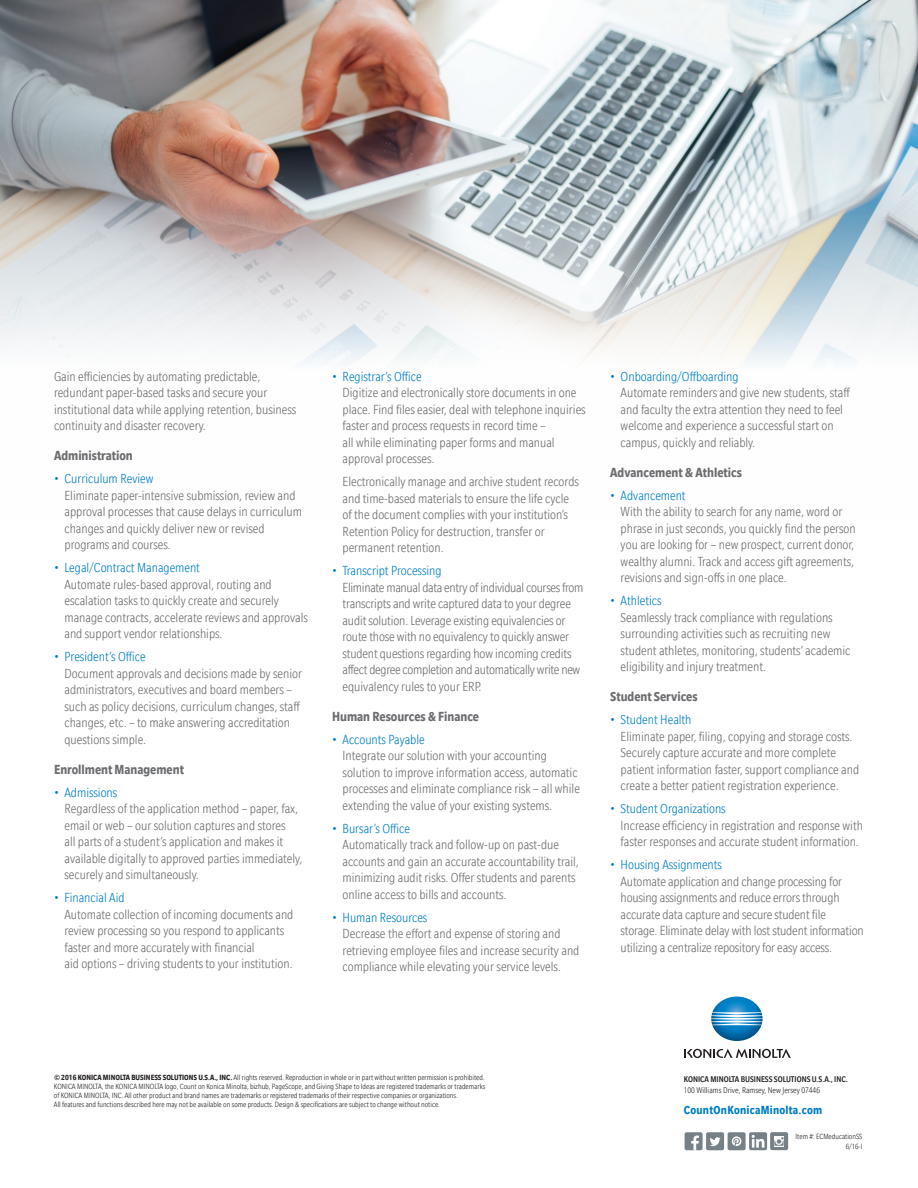
<style>
.page{position:relative;width:918px;height:1188px;background:#fff}
.page>*{position:absolute;margin:0;border:0;box-sizing:border-box;transform-origin:0 0}
.t1{font:300 condensed 14.25px/16.5px "Slate";color:#6c6d70}
.t2{font:300 condensed 14.25px "Slate";color:#007ec5}
.t3{font:700 condensed 14.25px "Slate";color:#6c6d70}
.t4{font:700 condensed 12.75px "Slate";letter-spacing:.02em;color:#007ec5}
.t5{font:500 condensed 9px "Slate";color:#231f20}
.t6{font:300 condensed 9px "Slate";color:#231f20}
.t7{font:300 condensed 8.25px/9px "Slate";color:#231f20;text-align:right}
.s1{font-weight:700}
</style>
<div class="page">
<img style="left:0;top:0;width:918px;height:363px">
<img style="left:711px;top:997px;width:52px;height:44px">
<svg style="left:684px;top:1049px;width:107px;height:9px"></svg>
<div style="left:706px;top:1132px;width:18px;height:18px;background:#768087;border-radius:2px"></div>
<svg style="left:710px;top:1137px;width:11px;height:9px"></svg>
<div style="left:728px;top:1132px;width:18px;height:18px;background:#768087;border-radius:2px"></div>
<svg style="left:732px;top:1136px;width:9px;height:10px"></svg>
<svg style="left:749px;top:1132px;width:18px;height:18px"></svg>
<div style="left:770px;top:1132px;width:18px;height:18px;background:#768087;border-radius:2px"></div>
<svg style="left:774px;top:1136px;width:10px;height:10px"></svg>
<svg style="left:752px;top:1135px;width:12px;height:13px"></svg>
<div style="left:685px;top:1132px;width:18px;height:18px;background:#768087;border-radius:2px"></div>
<svg style="left:691px;top:1136px;width:8px;height:14px"></svg>
<p class="t1" style="left:54px;top:368px;width:244px">Gain efficiencies by automating predictable, redundant paper-based tasks and secure your institutional data while applying retention, business continuity and disaster recovery.</p>
<p class="t3" style="left:54px;top:448px;width:80px">Administration</p>
<p class="t2" style="left:54px;top:472px;width:101px">• Curriculum Review</p>
<p class="t1" style="left:65px;top:487px;width:239px">Eliminate paper-intensive submission, review and approval processes that cause delays in curriculum changes and quickly deliver new or revised programs and courses.</p>
<p class="t2" style="left:54px;top:561px;width:147px">• Legal/Contract Management</p>
<p class="t1" style="left:65px;top:576px;width:245px">Automate rules-based approval, routing and escalation tasks to quickly create and securely manage contracts, accelerate reviews and approvals and support vendor relationships.</p>
<p class="t2" style="left:54px;top:650px;width:93px">• President’s Office</p>
<p class="t1" style="left:65px;top:665px;width:239px">Document approvals and decisions made by senior administrators, executives and board members – such as policy decisions, curriculum changes, staff changes, etc. – to make answering accreditation questions simple.</p>
<p class="t3" style="left:54px;top:762px;width:132px">Enrollment Management</p>
<p class="t2" style="left:54px;top:785px;width:65px">• Admissions</p>
<p class="t1" style="left:65px;top:800px;width:239px">Regardless of the application method – paper, fax, email or web – our solution captures and stores<br>all parts of a student’s application and makes it available digitally to approved parties immediately, securely and simultaneously.</p>
<p class="t2" style="left:54px;top:891px;width:72px">• Financial Aid</p>
<p class="t1" style="left:65px;top:906px;width:230px">Automate collection of incoming documents and review processing so you respond to applicants faster and more accurately with financial<br>aid options – driving students to your institution.</p>
<p class="t2" style="left:332px;top:369px;width:91px">• Registrar’s Office</p>
<p class="t1" style="left:343px;top:385px;width:245px">Digitize and electronically store documents in one place. Find files easier, deal with telephone inquiries faster and process requests in record time –<br>all while eliminating paper forms and manual approval processes.</p>
<p class="t1" style="left:343px;top:474px;width:238px">Electronically manage and archive student records and time-based materials to ensure the life cycle of the document complies with your institution’s Retention Policy for destruction, transfer or permanent retention.</p>
<p class="t2" style="left:332px;top:564px;width:111px">• Transcript Processing</p>
<p class="t1" style="left:343px;top:579px;width:242px">Eliminate manual data entry of individual courses from transcripts and write captured data to your degree audit solution. Leverage existing equivalencies or route those with no equivalency to quickly answer student questions regarding how incoming credits affect degree completion and automatically write new equivalency rules to your ERP.</p>
<p class="t3" style="left:332px;top:709px;width:149px">Human Resources &amp; Finance</p>
<p class="t2" style="left:332px;top:732px;width:94px">• Accounts Payable</p>
<p class="t1" style="left:343px;top:748px;width:239px">Integrate our solution with your accounting solution to improve information access, automatic processes and eliminate compliance risk – all while extending the value of your existing systems.</p>
<p class="t2" style="left:332px;top:821px;width:79px">• Bursar’s Office</p>
<p class="t1" style="left:343px;top:837px;width:238px">Automatically track and follow-up on past-due accounts and gain an accurate accountability trail, minimizing audit risks. Offer students and parents online access to bills and accounts.</p>
<p class="t2" style="left:332px;top:910px;width:97px">• Human Resources</p>
<p class="t1" style="left:343px;top:926px;width:238px">Decrease the effort and expense of storing and retrieving employee files and increase security and compliance while elevating your service levels.</p>
<p class="t2" style="left:610px;top:369px;width:130px">• Onboarding/Offboarding</p>
<p class="t1" style="left:621px;top:385px;width:231px">Automate reminders and give new students, staff and faculty the extra attention they need to feel welcome and experience a successful start on campus, quickly and reliably.</p>
<p class="t3" style="left:610px;top:465px;width:133px">Advancement &amp; Athletics</p>
<p class="t2" style="left:610px;top:488px;width:77px">• Advancement</p>
<p class="t1" style="left:621px;top:504px;width:237px">With the ability to search for any name, word or phrase in just seconds, you quickly find the person you are looking for – new prospect, current donor, wealthy alumni. Track and access gift agreements, revisions and sign-offs in one place.</p>
<p class="t2" style="left:610px;top:594px;width:53px">• Athletics</p>
<p class="t1" style="left:621px;top:609px;width:231px">Seamlessly track compliance with regulations surrounding activities such as recruiting new student athletes, monitoring, students’ academic eligibility and injury treatment.</p>
<p class="t3" style="left:610px;top:689px;width:89px">Student Services</p>
<p class="t2" style="left:610px;top:713px;width:83px">• Student Health</p>
<p class="t1" style="left:621px;top:728px;width:240px">Eliminate paper, filing, copying and storage costs.<br>Securely capture accurate and more complete patient information faster, support compliance and create a better patient registration experience.</p>
<p class="t2" style="left:610px;top:802px;width:117px">• Student Organizations</p>
<p class="t1" style="left:621px;top:817px;width:244px">Increase efficiency in registration and response with faster responses and accurate student information.</p>
<p class="t2" style="left:610px;top:858px;width:113px">• Housing Assignments</p>
<p class="t1" style="left:621px;top:873px;width:245px">Automate application and change processing for housing assignments and reduce errors through accurate data capture and secure student file storage. Eliminate delay with lost student information utilizing a centralize repository for easy access.</p>
<p class="t7" style="left:54px;top:1072px;width:433px;text-align:left"><span class="s1">© 2016 KONICA MINOLTA BUSINESS SOLUTIONS U.S.A., INC.</span> All rights reserved. Reproduction in whole or in part without written permission is prohibited.<br>KONICA MINOLTA, the KONICA MINOLTA logo, Count on Konica Minolta, bizhub, PageScope, and Giving Shape to Ideas are registered trademarks or trademarks of KONICA MINOLTA, INC. All other product and brand names are trademarks or registered trademarks of their respective companies or organizations.<br>All features and functions described here may not be available on some products. Design &amp; specifications are subject to change without notice.</p>
<p class="t5" style="left:684px;top:1075px;width:166px">KONICA MINOLTA BUSINESS SOLUTIONS U.S.A., INC.</p>
<p class="t6" style="left:684px;top:1086px;width:138px">100 Williams Drive, Ramsey, New Jersey 07446</p>
<p class="t4" style="left:684px;top:1104px;width:140px">CountOnKonicaMinolta.com</p>
<p class="t7" style="left:796px;top:1131px;width:68px;line-height:9.9px">Item #: ECMeducationSS<br>6/16-I</p>
</div>
